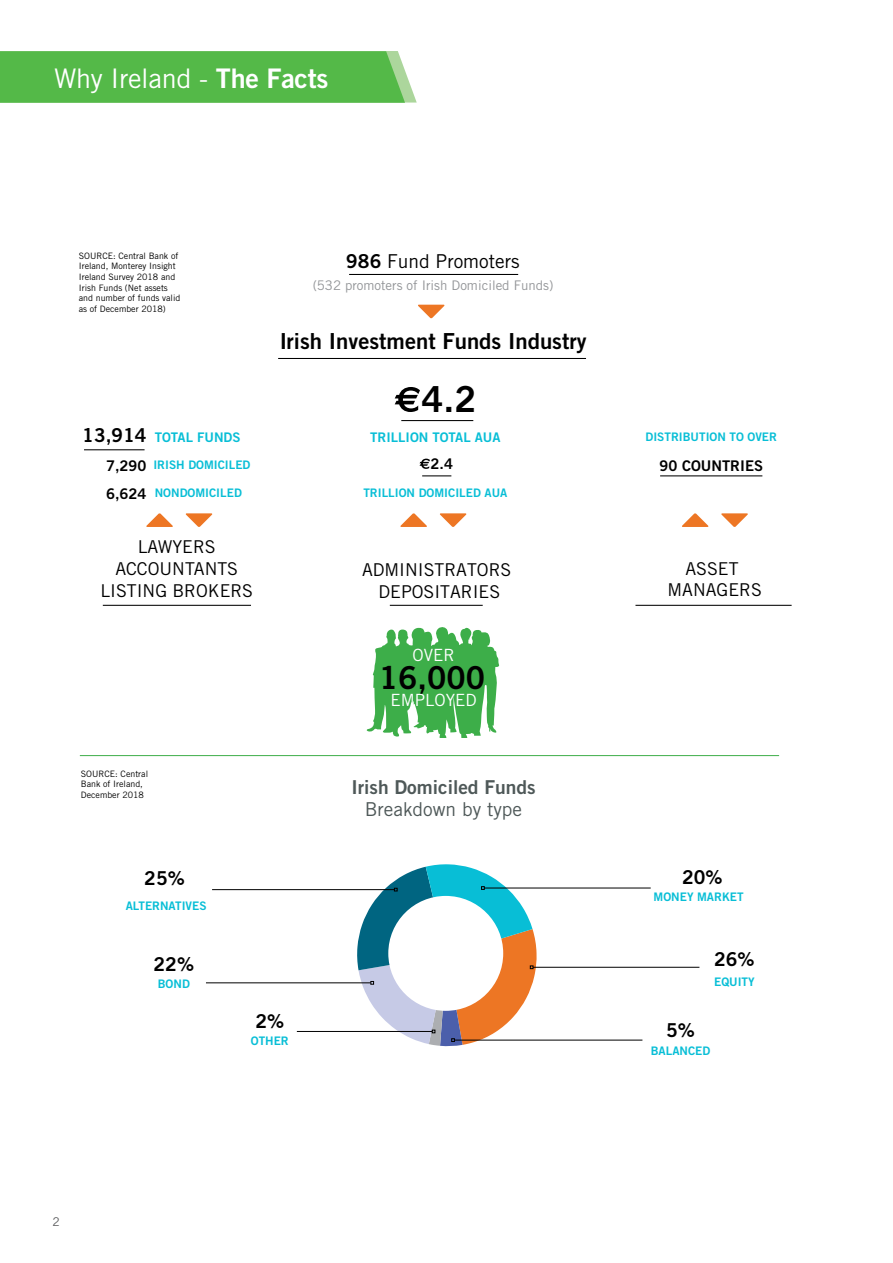
<style>
.page{position:relative;width:893px;height:1263px;background:#fff}
.page>*{position:absolute;margin:0;border:0;box-sizing:border-box;transform-origin:0 0}
.t1{font:35.85px "Trade Gothic Bold Two";color:#000}
.t2{font:31.65px "Trade Gothic Bold Two";color:#000}
.t3{font:27px "Trade Gothic";letter-spacing:-.01em;color:#fff}
.t4{font:22.05px "Trade Gothic Bold Two";color:#000}
.t5{font:19.2px "Trade Gothic Bold Two";color:#000}
.t6{font:19.2px "Trade Gothic Bold Two";color:#4e5858}
.t7{font:19.2px "Trade Gothic";color:#000}
.t8{font:19.2px "Trade Gothic";color:#4e5858}
.t9{font:17.7px/22px "Trade Gothic";color:#000;text-align:center}
.t10{font:16.8px "Trade Gothic";color:#fff}
.t11{font:14.7px "Trade Gothic Bold Two";color:#000}
.t12{font:13.2px "Trade Gothic";color:#939598}
.t13{font:13.2px "Trade Gothic Bold Two";color:#08bed6}
.t14{font:12px "Trade Gothic";color:#58595b}
.t15{font:11.85px "Trade Gothic Bold Two";color:#08bed6}
.t16{font:8.85px/10.6px "Trade Gothic";color:#000}
.s1{font-family:"Trade Gothic Bold Two"}
</style>
<div class="page">
<svg style="left:0;top:51px;width:417px;height:52px;background:#5bbb4f"></svg>
<hr style="left:80px;top:755px;width:699px;height:1px;background:#3dae49">
<hr style="left:297px;top:1031px;width:135px;height:1px;background:#000">
<hr style="left:212px;top:889px;width:182px;height:1px;background:#000">
<hr style="left:206px;top:982px;width:165px;height:1px;background:#000">
<hr style="left:533px;top:967px;width:166px;height:1px;background:#000">
<hr style="left:454px;top:1040px;width:188px;height:1px;background:#000">
<hr style="left:484px;top:888px;width:167px;height:1px;background:#000">
<svg style="left:357px;top:864px;width:180px;height:182px"></svg>
<div style="left:388px;top:896px;width:115px;height:115px;background:#fff;border-radius:50%"></div>
<svg style="left:395px;top:387px;width:25px;height:25px"></svg>
<svg style="left:366px;top:627px;width:134px;height:111px"></svg>
<svg style="left:420px;top:459px;width:10px;height:10px"></svg>
<svg style="left:146px;top:513px;width:27px;height:14px"></svg>
<svg style="left:400px;top:513px;width:27px;height:14px"></svg>
<svg style="left:682px;top:513px;width:26px;height:14px"></svg>
<svg style="left:186px;top:513px;width:26px;height:14px"></svg>
<svg style="left:440px;top:513px;width:26px;height:14px"></svg>
<svg style="left:418px;top:305px;width:26px;height:13px"></svg>
<svg style="left:721px;top:513px;width:27px;height:14px"></svg>
<hr style="left:278px;top:358px;width:308px;height:1px;background:#000">
<hr style="left:401px;top:420px;width:72px;height:1px;background:#000">
<hr style="left:390px;top:605px;width:93px;height:1px;background:#000">
<hr style="left:103px;top:605px;width:148px;height:1px;background:#000">
<hr style="left:635px;top:605px;width:157px;height:1px;background:#000">
<svg style="left:422px;top:475px;width:29px;height:1px"></svg>
<hr style="left:84px;top:449px;width:61px;height:1px;background:#000">
<hr style="left:660px;top:475px;width:102px;height:1px;background:#000">
<hr style="left:349px;top:274px;width:169px;height:1px;background:#000">
<h3 class="t3" style="left:54px;top:62px;width:276px">Why Ireland - <span class="s1">The Facts</span></h3>
<p class="t16" style="left:79px;top:250px;width:103px">SOURCE: Central Bank of<br>Ireland, Monterey Insight<br>Ireland Survey 2018 and<br>Irish Funds (Net assets and number of funds valid as of December 2018)</p>
<h3 class="t7" style="left:346px;top:249px;width:175px"><span class="s1">986</span> Fund Promoters</h3>
<h3 class="t12" style="left:312px;top:277px;width:243px">(532 promoters of Irish Domiciled Funds)</h3>
<h3 class="t4" style="left:279px;top:328px;width:309px">Irish Investment Funds Industry</h3>
<h1 class="t1" style="left:421px;top:377px;width:56px">4.2</h1>
<h3 class="t5" style="left:82px;top:423px;width:66px">13,914</h3>
<h3 class="t15" style="left:645px;top:429px;width:133px">DISTRIBUTION TO OVER</h3>
<h3 class="t13" style="left:155px;top:429px;width:87px">TOTAL FUNDS</h3>
<h3 class="t13" style="left:370px;top:429px;width:132px">TRILLION TOTAL AUA</h3>
<h3 class="t15" style="left:153px;top:457px;width:99px">IRISH DOMICILED</h3>
<h3 class="t15" style="left:363px;top:485px;width:145px">TRILLION DOMICILED AUA</h3>
<h3 class="t11" style="left:106px;top:457px;width:42px">7,290</h3>
<h3 class="t11" style="left:431px;top:454px;width:24px">2.4</h3>
<h3 class="t11" style="left:659px;top:457px;width:105px">90 COUNTRIES</h3>
<h3 class="t11" style="left:106px;top:484px;width:42px">6,624</h3>
<h3 class="t15" style="left:155px;top:485px;width:89px">NONDOMICILED</h3>
<h3 class="t9" style="left:100px;top:535px;width:154px">LAWYERS<br>ACCOUNTANTS<br>LISTING BROKERS</h3>
<p class="t16" style="left:81px;top:768px;width:69px">SOURCE: Central<br>Bank of Ireland,<br>December 2018</p>
<h3 class="t5" style="left:144px;top:866px;width:42px">25%</h3>
<h3 class="t15" style="left:126px;top:898px;width:82px">ALTERNATIVES</h3>
<h3 class="t9" style="left:362px;top:558px;width:151px">ADMINISTRATORS<br>DEPOSITARIES</h3>
<h3 class="t9" style="left:668px;top:558px;width:96px;line-height:21.1px">ASSET<br>MANAGERS</h3>
<h3 class="t10" style="left:412px;top:645px;width:44px">OVER</h3>
<h2 class="t2" style="left:379px;top:658px;width:108px">16,000</h2>
<h3 class="t10" style="left:390px;top:690px;width:88px">EMPLOYED</h3>
<h3 class="t6" style="left:351px;top:775px;width:186px">Irish Domiciled Funds</h3>
<h3 class="t8" style="left:365px;top:798px;width:159px">Breakdown by type</h3>
<h3 class="t5" style="left:682px;top:865px;width:42px">20%</h3>
<h3 class="t15" style="left:654px;top:889px;width:91px">MONEY MARKET</h3>
<h3 class="t5" style="left:154px;top:953px;width:42px">22%</h3>
<h3 class="t5" style="left:714px;top:947px;width:42px">26%</h3>
<h3 class="t15" style="left:158px;top:976px;width:34px">BOND</h3>
<h3 class="t15" style="left:714px;top:974px;width:42px">EQUITY</h3>
<h3 class="t14" style="left:52px;top:1214px;width:9px">2</h3>
<h3 class="t5" style="left:255px;top:1009px;width:30px">2%</h3>
<h3 class="t15" style="left:251px;top:1033px;width:39px">OTHER</h3>
<h3 class="t5" style="left:666px;top:1019px;width:30px">5%</h3>
<h3 class="t15" style="left:651px;top:1043px;width:61px">BALANCED</h3>
</div>
